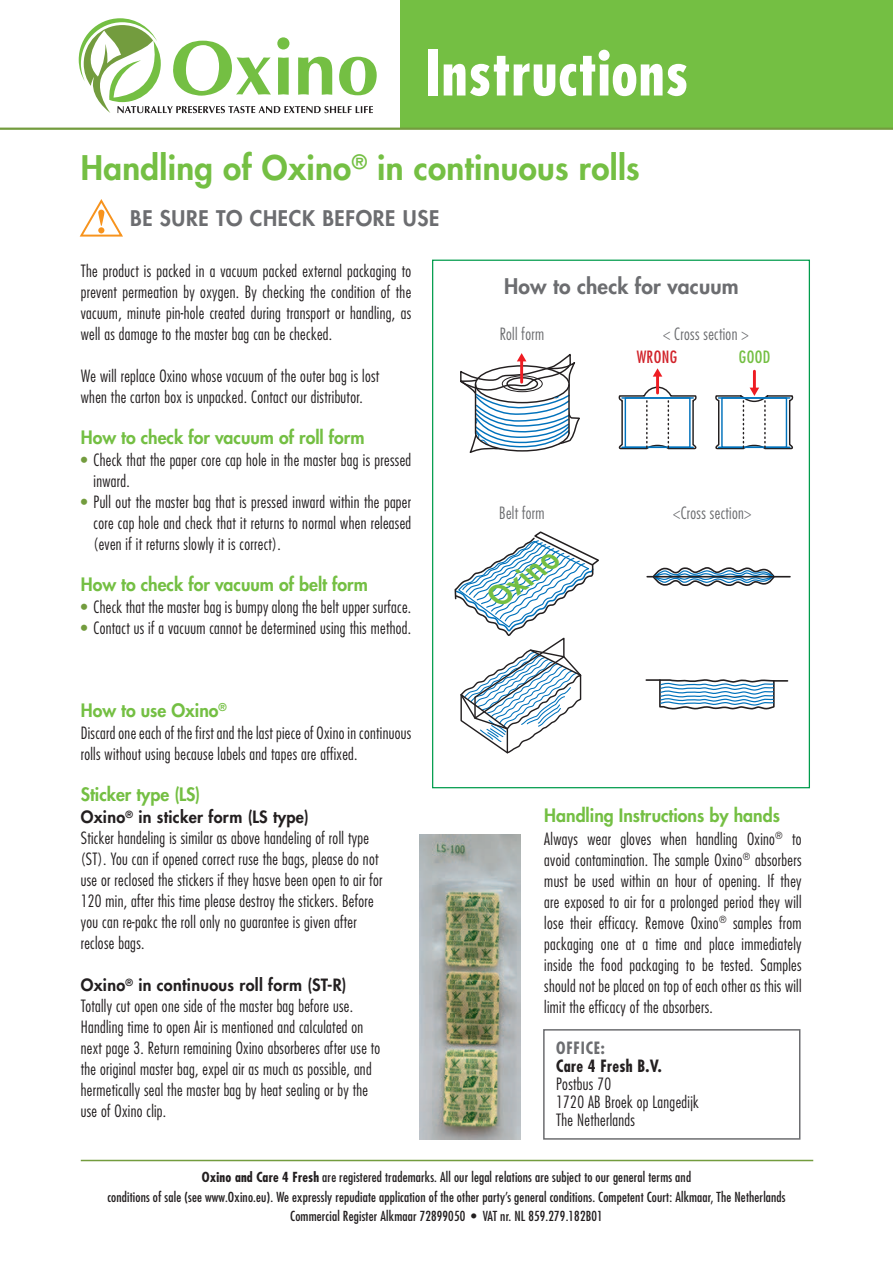
<style>
.page{position:relative;width:893px;height:1263px;background:#fff}
.page>*{position:absolute;margin:0;border:0;box-sizing:border-box;transform-origin:0 0}
.t1{font:700 condensed 61.5px "Futura Std";letter-spacing:.01em;color:#fff}
.t2{font:800 33px "Futura Std";letter-spacing:.01em;color:#74bf43}
.t3{font:italic 700 30px "Arial";color:#74bf43;scale:.91 1}
.t4{font:800 21px "Futura Std";letter-spacing:.03em;color:#6c6d70}
.t5{font:800 21px "Futura Std";letter-spacing:.01em;color:#6c6d70}
.t6{font:800 18px "Futura Std";color:#74bf43}
.t7{font:300 condensed 16.5px/21px "Futura Std";letter-spacing:.02em;color:#231f20;text-align:justify}
.t8{font:800 16.5px "Futura Std";letter-spacing:.02em;color:#231f20}
.t9{font:300 condensed 16.5px "Futura Std";letter-spacing:.02em;color:#6c6d70}
.t10{font:700 condensed 16.5px "Futura Std";letter-spacing:.02em;color:#231f20}
.t11{font:700 condensed 16.5px "Futura Std";letter-spacing:.05em;color:#6c6d70}
.t12{font:condensed 16.5px "Futura Std";letter-spacing:.02em;color:#d1232a}
.t13{font:condensed 16.5px "Futura Std";color:#74bf43}
.t14{font:condensed 13.5px/19.5px "Futura Std";letter-spacing:.01em;color:#231f20;text-align:center}
.s1{color:#739c3e}
.s2{font-weight:700}
</style>
<div class="page">
<svg style="left:618px;top:386px;width:79px;height:64px"></svg>
<hr style="left:656px;top:374px;width:3px;height:19px;background:#ee1d23">
<svg style="left:653px;top:368px;width:9px;height:9px"></svg>
<hr style="left:753px;top:371px;width:3px;height:19px;background:#ee1d23">
<svg style="left:715px;top:388px;width:79px;height:62px"></svg>
<svg style="left:459px;top:259px;width:122px;height:194px"></svg>
<svg style="left:652px;top:567px;width:123px;height:20px"></svg>
<hr style="left:647px;top:576px;width:143px;height:1px;background:#231f20">
<svg style="left:646px;top:679px;width:141px;height:31px"></svg>
<svg style="left:454px;top:531px;width:145px;height:223px"></svg>
<img style="left:419px;top:835px;width:102px;height:305px">
<svg style="left:79px;top:199px;width:44px;height:38px"></svg>
<div style="left:543px;top:1029px;width:257px;height:111px;border:2px solid #6c6d70"></div>
<hr style="left:81px;top:1160px;width:732px;height:1px;background:#739c3e">
<div style="left:401px;top:0;width:492px;height:128px;background:#74bf43"></div>
<svg style="left:79px;top:18px;width:298px;height:95px"></svg>
<hr style="left:0;top:128px;width:893px;height:2px;background:#739c3e">
<p class="t1" style="left:425px;top:35px;width:265px">Instructions</p>
<p class="t2" style="left:81px;top:147px;width:560px">Handling of Oxino<sup>®</sup> in continuous rolls</p>
<p class="t4" style="left:130px;top:205px;width:311px">BE SURE TO CHECK BEFORE USE</p>
<p class="t7" style="left:81px;top:261px;width:332px">The product is packed in a vacuum packed external packaging to prevent permeation by oxygen. By checking the condition of the vacuum, minute pin-hole created during transport or handling, as well as damage to the master bag can be checked.</p>
<p class="t7" style="left:81px;top:366px;width:300px">We will replace Oxino whose vacuum of the outer bag is lost</p>
<p class="t7" style="left:81px;top:387px;width:283px">when the carton box is unpacked. Contact our distributor.</p>
<p class="t6" style="left:81px;top:426px;width:285px">How to check for vacuum of roll form</p>
<p class="t7" style="left:94px;top:450px;width:319px;text-indent:-13px"><span class="s1">•</span> Check that the paper core cap hole in the master bag is pressed inward.</p>
<p class="t7" style="left:94px;top:492px;width:319px;text-indent:-13px"><span class="s1">•</span> Pull out the master bag that is pressed inward within the paper core cap hole and check that it returns to normal when released (even if it returns slowly it is correct).</p>
<p class="t6" style="left:81px;top:573px;width:289px">How to check for vacuum of belt form</p>
<p class="t7" style="left:81px;top:597px;width:332px"><span class="s1">•</span> Check that the master bag is bumpy along the belt upper surface.</p>
<p class="t7" style="left:81px;top:618px;width:332px"><span class="s1">•</span> Contact us if a vacuum cannot be determined using this method.</p>
<p class="t6" style="left:81px;top:699px;width:148px">How to use Oxino<sup>®</sup></p>
<p class="t7" style="left:81px;top:723px;width:332px">Discard one each of the first and the last piece of Oxino in continuous rolls without using because labels and tapes are affixed.</p>
<p class="t6" style="left:81px;top:783px;width:121px">Sticker type (LS)</p>
<p class="t8" style="left:81px;top:807px;width:229px">Oxino<sup>®</sup> in sticker form (LS type)</p>
<p class="t7" style="left:81px;top:828px;width:290px">Sticker handeling is similar as above handeling of roll type</p>
<p class="t7" style="left:81px;top:849px;width:299px">(ST). You can if opened correct ruse the bags, please do not</p>
<p class="t7" style="left:81px;top:870px;width:303px">use or reclosed the stickers if they hasve been open to air for</p>
<p class="t7" style="left:81px;top:891px;width:294px">120 min, after this time please destroy the stickers. Before</p>
<p class="t7" style="left:81px;top:912px;width:277px">you can re-pakc the roll only no guarantee is given after</p>
<p class="t7" style="left:81px;top:933px;width:65px">reclose bags.</p>
<p class="t8" style="left:81px;top:975px;width:267px">Oxino<sup>®</sup> in continuous roll form (ST-R)</p>
<p class="t7" style="left:81px;top:996px;width:274px">Totally cut open one side of the master bag before use.</p>
<p class="t7" style="left:81px;top:1017px;width:284px">Handling time to open Air is mentioned and calculated on</p>
<p class="t7" style="left:81px;top:1038px;width:301px">next page 3. Return remaining Oxino absorberes after use to</p>
<p class="t7" style="left:81px;top:1059px;width:292px">the original master bag, expel air as much as possible, and</p>
<p class="t7" style="left:81px;top:1080px;width:289px">hermetically seal the master bag by heat sealing or by the</p>
<p class="t7" style="left:81px;top:1101px;width:87px">use of Oxino clip.</p>
<p class="t5" style="left:504px;top:273px;width:236px">How to check for vacuum</p>
<p class="t9" style="left:500px;top:324px;width:46px">Roll form</p>
<p class="t9" style="left:663px;top:324px;width:87px">&lt; Cross section &gt;</p>
<p class="t12" style="left:637px;top:347px;width:42px">WRONG</p>
<p class="t13" style="left:739px;top:347px;width:33px">GOOD</p>
<p class="t9" style="left:499px;top:503px;width:47px">Belt form</p>
<p class="t9" style="left:673px;top:503px;width:80px">&lt;Cross section&gt;</p>
<p class="t3" style="left:482px;top:583px;width:87px;rotate:-36deg">Oxino</p>
<p class="t6" style="left:544px;top:804px;width:237px">Handling Instructions by hands</p>
<p class="t7" style="left:544px;top:828px;width:259px">Always wear gloves when handling Oxino<sup>®</sup> to avoid contamination. The sample Oxino<sup>®</sup> absorbers must be used within an hour of opening. If they are exposed to air for a prolonged period they will lose their efficacy. Remove Oxino<sup>®</sup> samples from packaging one at a time and place immediately inside the food packaging to be tested. Samples should not be placed on top of each other as this will limit the efficacy of the absorbers.</p>
<p class="t11" style="left:556px;top:1038px;width:50px">OFFICE:</p>
<p class="t10" style="left:556px;top:1056px;width:107px">Care 4 Fresh B.V.</p>
<p class="t7" style="left:556px;top:1074px;width:56px">Postbus 70</p>
<p class="t7" style="left:556px;top:1092px;width:144px">1720 AB Broek op Langedijk</p>
<p class="t7" style="left:556px;top:1110px;width:80px">The Netherlands</p>
<p class="t14" style="left:107px;top:1167px;width:680px"><span class="s2">Oxino and Care 4 Fresh</span> are registered trademarks. All our legal relations are subject to our general terms and<br>conditions of sale (see www.Oxino.eu). We expressly repudiate application of the other party’s general conditions. Competent Court: Alkmaar, The Netherlands</p>
<p class="t14" style="left:290px;top:1206px;width:314px">Commercial Register Alkmaar 72899050 • VAT nr. NL 859.279.182B01</p>
</div>
